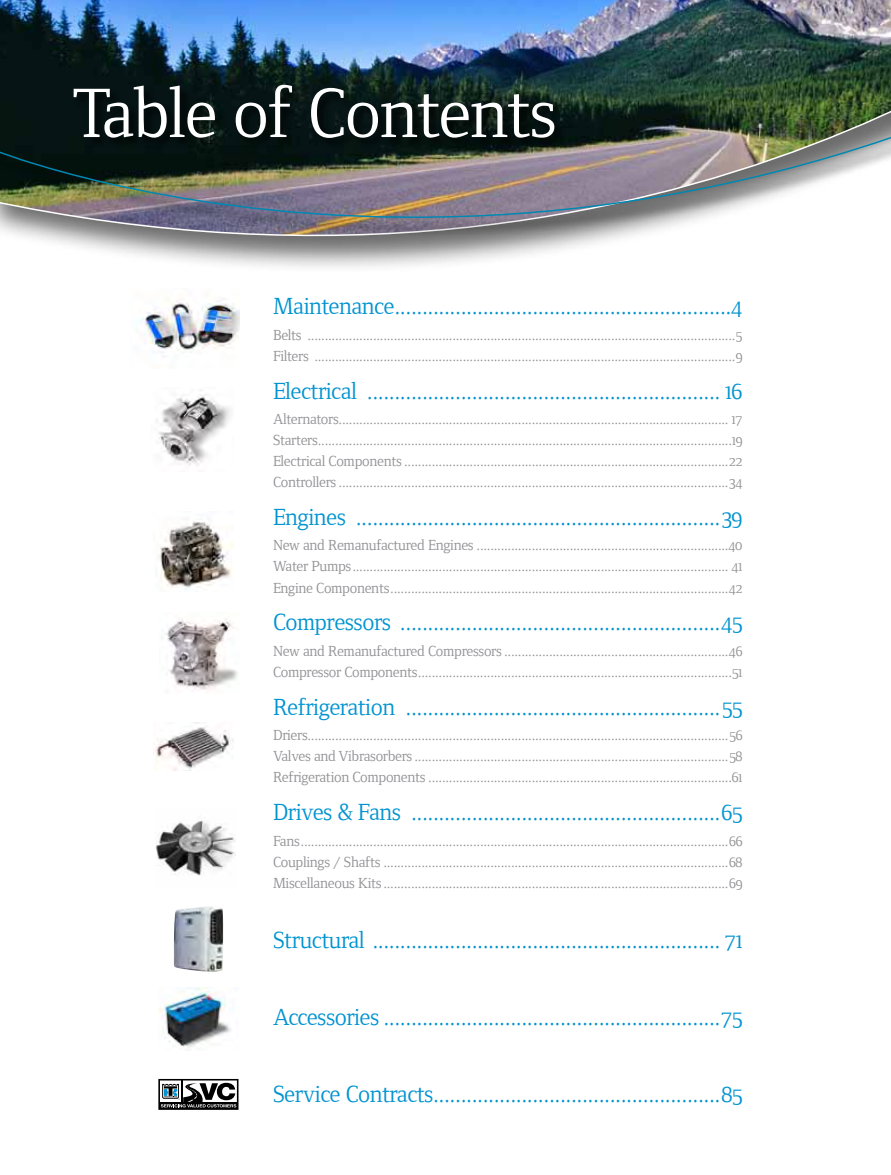
<style>
.page{position:relative;width:891px;height:1175px;background:#fff}
.page>*{position:absolute;margin:0;border:0;box-sizing:border-box;transform-origin:0 0}
.t1{font:72px "Foundry Form Serif Book OSF";letter-spacing:-.02em;color:#fff}
.t2{font:24px "Foundry Form Serif Book OSF";letter-spacing:-.02em;color:#0093d0}
.t3{font:15px/21px "Foundry Form Serif Book OSF";letter-spacing:-.02em;color:#919195;text-align:justify}
</style>
<div class="page">
<img style="left:155px;top:723px;width:79px;height:48px">
<img style="left:155px;top:817px;width:80px;height:59px">
<img style="left:173px;top:906px;width:50px;height:66px">
<img style="left:159px;top:987px;width:72px;height:63px">
<svg style="left:158px;top:1078px;width:80px;height:31px"></svg>
<img style="left:156px;top:390px;width:75px;height:76px">
<img style="left:158px;top:521px;width:76px;height:69px">
<img style="left:162px;top:618px;width:76px;height:73px">
<img style="left:0;top:0;width:891px;height:353px">
<h1 class="t1" style="left:73px;top:73px;width:486px">Table of Contents</h1>
<h2 class="t2" style="left:273px;top:293px;width:471px">Maintenance.............................................................4</h2>
<p class="t3" style="left:273px;top:324px;width:471px">Belts ............................................................................................................................5<br>Filters ..........................................................................................................................9</p>
<h2 class="t2" style="left:273px;top:377px;width:471px">Electrical ................................................................ 16</h2>
<p class="t3" style="left:273px;top:408px;width:471px">Alternators................................................................................................................. 17<br>Starters........................................................................................................................19<br>Electrical Components ..............................................................................................22<br>Controllers .................................................................................................................34</p>
<h2 class="t2" style="left:273px;top:504px;width:471px">Engines ..................................................................39</h2>
<p class="t3" style="left:273px;top:535px;width:471px">New and Remanufactured Engines .........................................................................40<br>Water Pumps............................................................................................................. 41<br>Engine Components..................................................................................................42</p>
<h2 class="t2" style="left:273px;top:609px;width:471px">Compressors ..........................................................45</h2>
<p class="t3" style="left:273px;top:640px;width:471px">New and Remanufactured Compressors .................................................................46<br>Compressor Components...........................................................................................51</p>
<h2 class="t2" style="left:273px;top:693px;width:471px">Refrigeration .........................................................55</h2>
<p class="t3" style="left:273px;top:724px;width:471px">Driers..........................................................................................................................56<br>Valves and Vibrasorbers ...........................................................................................58<br>Refrigeration Components ........................................................................................61</p>
<h2 class="t2" style="left:273px;top:798px;width:471px">Drives &amp; Fans ........................................................65</h2>
<p class="t3" style="left:273px;top:830px;width:471px">Fans............................................................................................................................66<br>Couplings / Shafts ....................................................................................................68<br>Miscellaneous Kits....................................................................................................69</p>
<h2 class="t2" style="left:273px;top:926px;width:471px">Structural ............................................................... 71</h2>
<h2 class="t2" style="left:273px;top:1003px;width:471px">Accessories .............................................................75</h2>
<h2 class="t2" style="left:273px;top:1080px;width:471px">Service Contracts....................................................85</h2>
</div>
